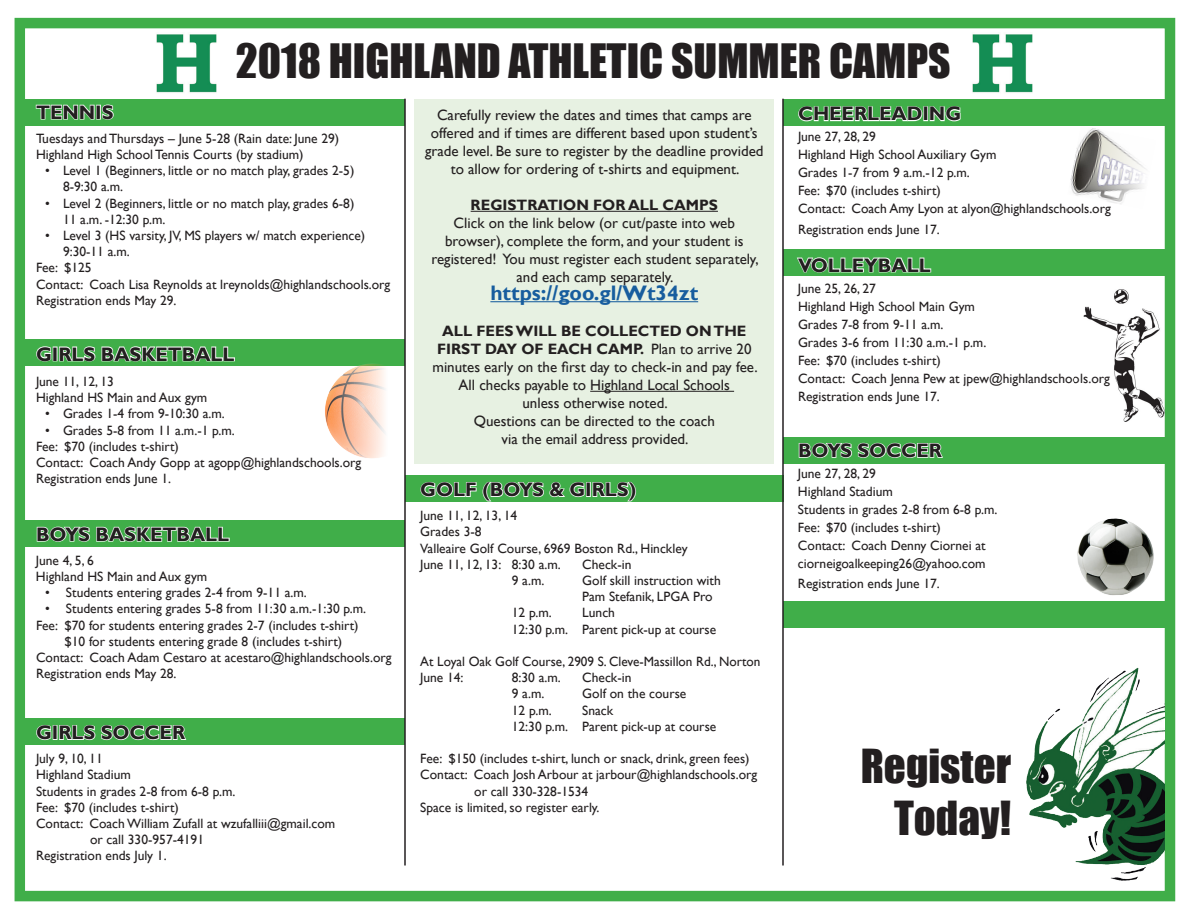
<style>
.page{position:relative;width:1188px;height:918px;background:#fff}
.page>*{position:absolute;margin:0;border:0;box-sizing:border-box;transform-origin:0 0}
.t1{font:43.5px "Impact";color:#231f20}
.t2{font:43.2px "Impact";color:#231f20}
.t3{font:700 21px "Gill Sans";color:#175d9e}
.t4{font:700 19.5px "Gill Sans";color:#231f20}
.t5{font:15px/18px "Gill Sans";color:#231f20;text-align:center}
.t6{font:700 15px "Gill Sans";color:#231f20}
.t7{font:13.5px/16.2px "Gill Sans";color:#231f20}
.s1{font-weight:700}
</style>
<div class="page">
<div style="left:15px;top:18px;width:1160px;height:883px;border:10px solid #40ae49"></div>
<img style="left:1026px;top:668px;width:139px;height:212px">
<div style="left:784px;top:601px;width:386px;height:27px;background:#40ae49"></div>
<div style="left:784px;top:437px;width:386px;height:27px;background:#40ae49"></div>
<div style="left:784px;top:249px;width:386px;height:27px;background:#40ae49"></div>
<div style="left:784px;top:99px;width:391px;height:27px;background:#40ae49"></div>
<div style="left:25px;top:520px;width:379px;height:27px;background:#40ae49"></div>
<div style="left:25px;top:339px;width:379px;height:27px;background:#40ae49"></div>
<div style="left:25px;top:99px;width:379px;height:27px;background:#40ae49"></div>
<div style="left:414px;top:99px;width:360px;height:365px;background:#e7f1e2"></div>
<hr style="left:471px;top:211px;width:247px;height:1px;background:#231f20">
<hr style="left:490px;top:301px;width:208px;height:1px;background:#175d9e">
<hr style="left:590px;top:391px;width:144px;height:1px;background:#231f20">
<div style="left:25px;top:718px;width:379px;height:27px;background:#40ae49"></div>
<svg style="left:35px;top:104px;width:60px;height:16px"></svg>
<div style="left:96px;top:105px;width:5px;height:15px;border:2px solid #fff"></div>
<svg style="left:102px;top:104px;width:12px;height:16px"></svg>
<svg style="left:36px;top:346px;width:16px;height:16px"></svg>
<div style="left:53px;top:347px;width:5px;height:14px;border:2px solid #fff"></div>
<svg style="left:59px;top:346px;width:176px;height:16px"></svg>
<svg style="left:36px;top:526px;width:194px;height:16px"></svg>
<svg style="left:36px;top:725px;width:16px;height:16px"></svg>
<div style="left:53px;top:725px;width:5px;height:15px;border:2px solid #fff"></div>
<svg style="left:59px;top:725px;width:128px;height:16px"></svg>
<div style="left:405px;top:475px;width:379px;height:27px;background:#40ae49"></div>
<svg style="left:420px;top:482px;width:165px;height:20px"></svg>
<div style="left:586px;top:482px;width:5px;height:15px;border:2px solid #fff"></div>
<svg style="left:592px;top:482px;width:45px;height:20px"></svg>
<hr style="left:782px;top:99px;width:2px;height:767px;background:#231f20">
<hr style="left:404px;top:99px;width:2px;height:767px;background:#231f20">
<svg style="left:798px;top:106px;width:125px;height:16px"></svg>
<div style="left:923px;top:106px;width:5px;height:15px;border:2px solid #fff"></div>
<svg style="left:929px;top:106px;width:32px;height:16px"></svg>
<svg style="left:797px;top:257px;width:135px;height:16px"></svg>
<svg style="left:798px;top:442px;width:145px;height:16px"></svg>
<img style="left:325px;top:363px;width:81px;height:97px">
<img style="left:1070px;top:126px;width:96px;height:85px">
<img style="left:1083px;top:284px;width:90px;height:143px">
<img style="left:156px;top:34px;width:61px;height:59px">
<img style="left:972px;top:34px;width:61px;height:59px">
<img style="left:1077px;top:518px;width:77px;height:77px">
<p class="t1" style="left:236px;top:27px;width:716px">2018 HIGHLAND ATHLETIC SUMMER CAMPS</p>
<p class="t5" style="left:425px;top:106px;width:340px">Carefully review the dates and times that camps are offered and if times are different based upon student’s grade level. Be sure to register by the deadline provided to allow for ordering of t-shirts and equipment.</p>
<p class="t6" style="left:471px;top:196px;width:249px">REGISTRATION FOR ALL CAMPS</p>
<p class="t5" style="left:431px;top:214px;width:329px">Click on the link below (or cut/paste into web browser), complete the form, and your student is registered! You must register each student separately, and each camp separately.</p>
<p class="t3" style="left:490px;top:280px;width:209px">https://goo.gl/Wt34zt</p>
<p class="t5" style="left:432px;top:322px;width:327px"><span class="s1">ALL FEES WILL BE COLLECTED ON THE FIRST DAY OF EACH CAMP.</span> Plan to arrive 20 minutes early on the first day to check-in and pay fee.<br>All checks payable to Highland Local Schools<br>unless otherwise noted.<br>Questions can be directed to the coach<br>via the email address provided.</p>
<p class="t4" style="left:36px;top:100px;width:79px">TENNIS</p>
<p class="t7" style="left:36px;top:130px;width:305px">Tuesdays and Thursdays – June 5-28 (Rain date: June 29)</p>
<p class="t7" style="left:36px;top:147px;width:269px">Highland High School Tennis Courts (by stadium)</p>
<p class="t7" style="left:63px;top:163px;width:293px;text-indent:-18px">• Level 1 (Beginners, little or no match play, grades 2-5)<br>8-9:30 a.m.</p>
<p class="t7" style="left:63px;top:195px;width:293px;text-indent:-18px">• Level 2 (Beginners, little or no match play, grades 6-8)<br>11 a.m. -12:30 p.m.</p>
<p class="t7" style="left:63px;top:228px;width:304px;text-indent:-18px">• Level 3 (HS varsity, JV, MS players w/ match experience)<br>9:30-11 a.m.</p>
<p class="t7" style="left:36px;top:260px;width:57px">Fee: $125</p>
<p class="t7" style="left:36px;top:276px;width:356px">Contact: Coach Lisa Reynolds at lreynolds@highlandschools.org</p>
<p class="t7" style="left:36px;top:292px;width:142px">Registration ends May 29.</p>
<p class="t4" style="left:36px;top:342px;width:200px">GIRLS BASKETBALL</p>
<p class="t7" style="left:36px;top:374px;width:80px">June 11, 12, 13</p>
<p class="t7" style="left:36px;top:390px;width:173px">Highland HS Main and Aux gym</p>
<p class="t7" style="left:45px;top:406px;width:181px">• Grades 1-4 from 9-10:30 a.m.</p>
<p class="t7" style="left:45px;top:422px;width:191px">• Grades 5-8 from 11 a.m.-1 p.m.</p>
<p class="t7" style="left:36px;top:438px;width:144px">Fee: $70 (includes t-shirt)</p>
<p class="t7" style="left:36px;top:455px;width:327px">Contact: Coach Andy Gopp at agopp@highlandschools.org</p>
<p class="t7" style="left:36px;top:471px;width:137px">Registration ends June 1.</p>
<p class="t4" style="left:798px;top:102px;width:165px">CHEERLEADING</p>
<p class="t7" style="left:798px;top:129px;width:80px">June 27, 28, 29</p>
<p class="t7" style="left:798px;top:147px;width:200px">Highland High School Auxiliary Gym</p>
<p class="t7" style="left:798px;top:164px;width:173px;line-height:18px">Grades 1-7 from 9 a.m.-12 p.m.<br>Fee: $70 (includes t-shirt)</p>
<p class="t7" style="left:798px;top:201px;width:314px">Contact: Coach Amy Lyon at alyon@highlandschools.org</p>
<p class="t7" style="left:798px;top:222px;width:143px">Registration ends June 17.</p>
<p class="t4" style="left:798px;top:253px;width:134px">VOLLEYBALL</p>
<p class="t7" style="left:798px;top:280px;width:80px">June 25, 26, 27</p>
<p class="t7" style="left:798px;top:298px;width:179px">Highland High School Main Gym</p>
<p class="t7" style="left:798px;top:316px;width:147px">Grades 7-8 from 9-11 a.m.</p>
<p class="t7" style="left:798px;top:334px;width:190px">Grades 3-6 from 11:30 a.m.-1 p.m.</p>
<p class="t7" style="left:798px;top:352px;width:144px">Fee: $70 (includes t-shirt)</p>
<p class="t7" style="left:798px;top:370px;width:313px">Contact: Coach Jenna Pew at jpew@highlandschools.org</p>
<p class="t7" style="left:798px;top:388px;width:143px">Registration ends June 17.</p>
<p class="t4" style="left:798px;top:439px;width:145px">BOYS SOCCER</p>
<p class="t7" style="left:798px;top:466px;width:80px">June 27, 28, 29</p>
<p class="t7" style="left:798px;top:484px;width:96px">Highland Stadium</p>
<p class="t7" style="left:798px;top:502px;width:201px">Students in grades 2-8 from 6-8 p.m.</p>
<p class="t7" style="left:798px;top:520px;width:144px">Fee: $70 (includes t-shirt)</p>
<p class="t7" style="left:798px;top:537px;width:189px;line-height:18px">Contact: Coach Denny Ciornei at ciorneigoalkeeping26@yahoo.com</p>
<p class="t7" style="left:798px;top:575px;width:143px">Registration ends June 17.</p>
<p class="t4" style="left:420px;top:478px;width:217px">GOLF (BOYS &amp; GIRLS)</p>
<p class="t7" style="left:420px;top:508px;width:98px">June 11, 12, 13, 14</p>
<p class="t7" style="left:420px;top:524px;width:63px">Grades 3-8</p>
<p class="t7" style="left:420px;top:540px;width:269px">Valleaire Golf Course, 6969 Boston Rd., Hinckley</p>
<p class="t7" style="left:420px;top:556px;width:142px">June 11, 12, 13: 8:30 a.m.</p>
<p class="t7" style="left:582px;top:556px;width:51px">Check-in</p>
<p class="t7" style="left:512px;top:573px;width:34px">9 a.m.</p>
<p class="t7" style="left:582px;top:573px;width:140px">Golf skill instruction with<br>Pam Stefanik, LPGA Pro</p>
<p class="t7" style="left:512px;top:605px;width:41px">12 p.m.</p>
<p class="t7" style="left:582px;top:605px;width:34px">Lunch</p>
<p class="t7" style="left:512px;top:621px;width:206px">12:30 p.m. Parent pick-up at course</p>
<p class="t7" style="left:420px;top:654px;width:342px">At Loyal Oak Golf Course, 2909 S. Cleve-Massillon Rd., Norton<br>June 14:</p>
<p class="t4" style="left:36px;top:523px;width:195px">BOYS BASKETBALL</p>
<p class="t7" style="left:36px;top:552px;width:59px">June 4, 5, 6</p>
<p class="t7" style="left:36px;top:569px;width:173px">Highland HS Main and Aux gym</p>
<p class="t7" style="left:45px;top:585px;width:263px">• Students entering grades 2-4 from 9-11 a.m.</p>
<p class="t7" style="left:45px;top:601px;width:323px">• Students entering grades 5-8 from 11:30 a.m.-1:30 p.m.</p>
<p class="t7" style="left:36px;top:617px;width:324px">Fee: $70 for students entering grades 2-7 (includes t-shirt)</p>
<p class="t7" style="left:64px;top:633px;width:279px">$10 for students entering grade 8 (includes t-shirt)</p>
<p class="t7" style="left:36px;top:650px;width:357px">Contact: Coach Adam Cestaro at acestaro@highlandschools.org</p>
<p class="t7" style="left:36px;top:666px;width:142px">Registration ends May 28.</p>
<p class="t7" style="left:512px;top:670px;width:51px">8:30 a.m.</p>
<p class="t7" style="left:582px;top:670px;width:51px">Check-in</p>
<p class="t7" style="left:512px;top:686px;width:34px">9 a.m.</p>
<p class="t7" style="left:582px;top:686px;width:106px">Golf on the course</p>
<p class="t7" style="left:512px;top:702px;width:41px">12 p.m.</p>
<p class="t7" style="left:582px;top:702px;width:33px">Snack</p>
<p class="t7" style="left:512px;top:718px;width:206px">12:30 p.m. Parent pick-up at course</p>
<p class="t7" style="left:420px;top:751px;width:331px">Fee: $150 (includes t-shirt, lunch or snack, drink, green fees)</p>
<p class="t7" style="left:474px;top:767px;width:285px;text-indent:-54px">Contact: Coach Josh Arbour at jarbour@highlandschools.org or call 330-328-1534</p>
<p class="t7" style="left:420px;top:799px;width:181px">Space is limited, so register early.</p>
<p class="t4" style="left:36px;top:721px;width:151px">GIRLS SOCCER</p>
<p class="t7" style="left:36px;top:751px;width:68px">July 9, 10, 11</p>
<p class="t7" style="left:36px;top:767px;width:96px">Highland Stadium</p>
<p class="t7" style="left:36px;top:783px;width:201px">Students in grades 2-8 from 6-8 p.m.</p>
<p class="t7" style="left:36px;top:799px;width:144px">Fee: $70 (includes t-shirt)</p>
<p class="t7" style="left:36px;top:816px;width:301px">Contact: Coach William Zufall at wzufalliii@gmail.com</p>
<p class="t7" style="left:90px;top:832px;width:116px">or call 330-957-4191</p>
<p class="t7" style="left:36px;top:848px;width:132px">Registration ends July 1.</p>
<p class="t2" style="left:861px;top:733px;width:152px">Register</p>
<p class="t2" style="left:894px;top:785px;width:119px">Today!</p>
</div>
